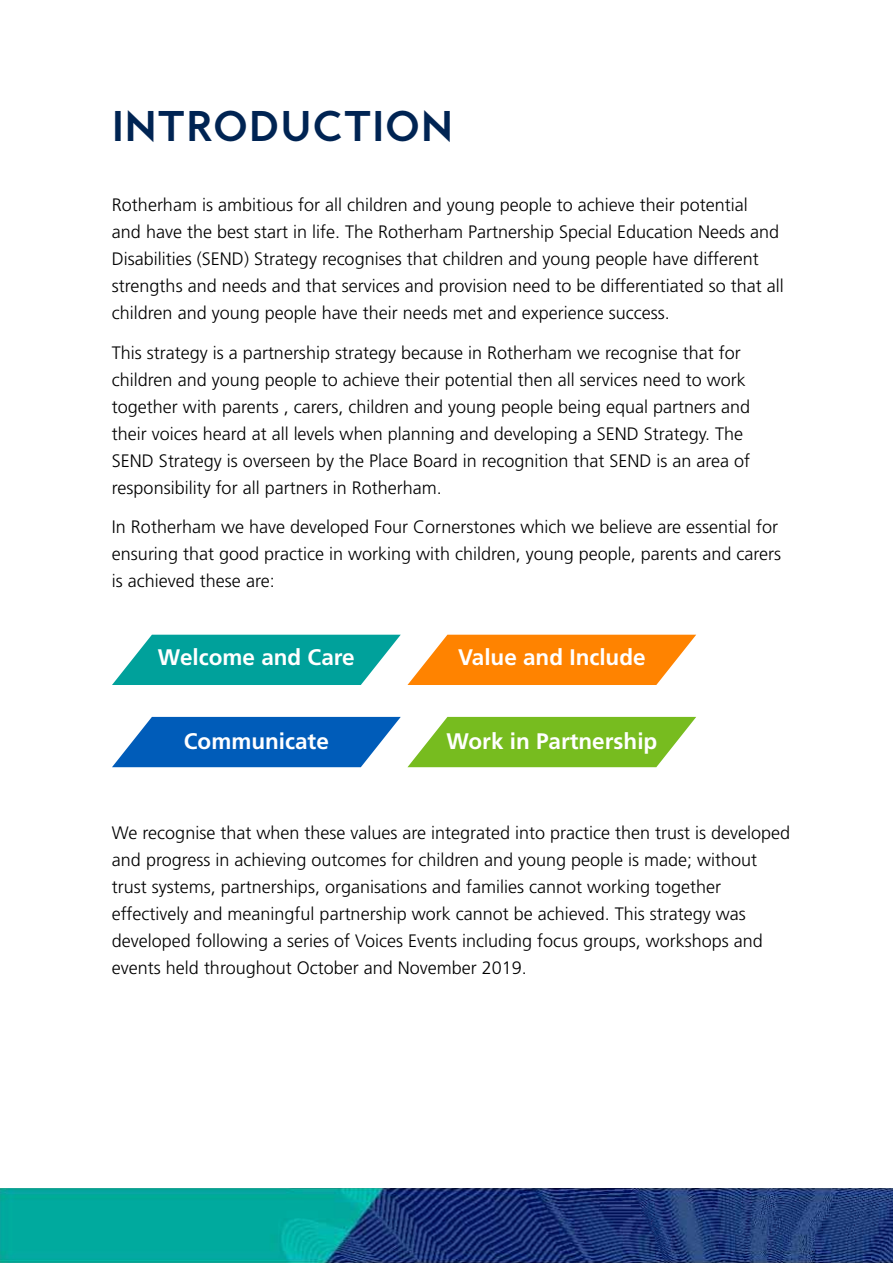
<style>
.page{position:relative;width:893px;height:1263px;background:#fff}
.page>*{position:absolute;margin:0;border:0;box-sizing:border-box;transform-origin:0 0}
.t1{font:700 39px "MB Empire";color:#002453}
.t2{font:700 22.5px "Frutiger LT Std";color:#fff}
.t3{font:300 18px/27px "Frutiger LT Std";color:#000}
</style>
<div class="page">
<img style="left:1px;top:1188px;width:891px;height:75px">
<svg style="left:112px;top:635px;width:289px;height:50px;background:#23aea8"></svg>
<svg style="left:112px;top:717px;width:289px;height:50px;background:#2372c2"></svg>
<svg style="left:407px;top:635px;width:289px;height:50px;background:#ff9423"></svg>
<svg style="left:407px;top:717px;width:289px;height:50px;background:#89c53e"></svg>
<h1 class="t1" style="left:112px;top:101px;width:343px">INTRODUCTION</h1>
<p class="t3" style="left:112px;top:191px;width:673px">Rotherham is ambitious for all children and young people to achieve their potential<br>and have the best start in life. The Rotherham Partnership Special Education Needs and Disabilities (SEND) Strategy recognises that children and young people have different strengths and needs and that services and provision need to be differentiated so that all children and young people have their needs met and experience success.</p>
<p class="t3" style="left:112px;top:339px;width:640px">This strategy is a partnership strategy because in Rotherham we recognise that for children and young people to achieve their potential then all services need to work together with parents , carers, children and young people being equal partners and their voices heard at all levels when planning and developing a SEND Strategy. The SEND Strategy is overseen by the Place Board in recognition that SEND is an area of responsibility for all partners in Rotherham.</p>
<p class="t3" style="left:112px;top:514px;width:671px">In Rotherham we have developed Four Cornerstones which we believe are essential for ensuring that good practice in working with children, young people, parents and carers is achieved these are:</p>
<p class="t2" style="left:158px;top:644px;width:198px">Welcome and Care</p>
<p class="t2" style="left:184px;top:728px;width:147px">Communicate</p>
<p class="t2" style="left:458px;top:644px;width:189px">Value and Include</p>
<p class="t2" style="left:446px;top:728px;width:212px">Work in Partnership</p>
<p class="t3" style="left:112px;top:819px;width:680px">We recognise that when these values are integrated into practice then trust is developed and progress in achieving outcomes for children and young people is made; without trust systems, partnerships, organisations and families cannot working together effectively and meaningful partnership work cannot be achieved. This strategy was developed following a series of Voices Events including focus groups, workshops and events held throughout October and November 2019.</p>
</div>
